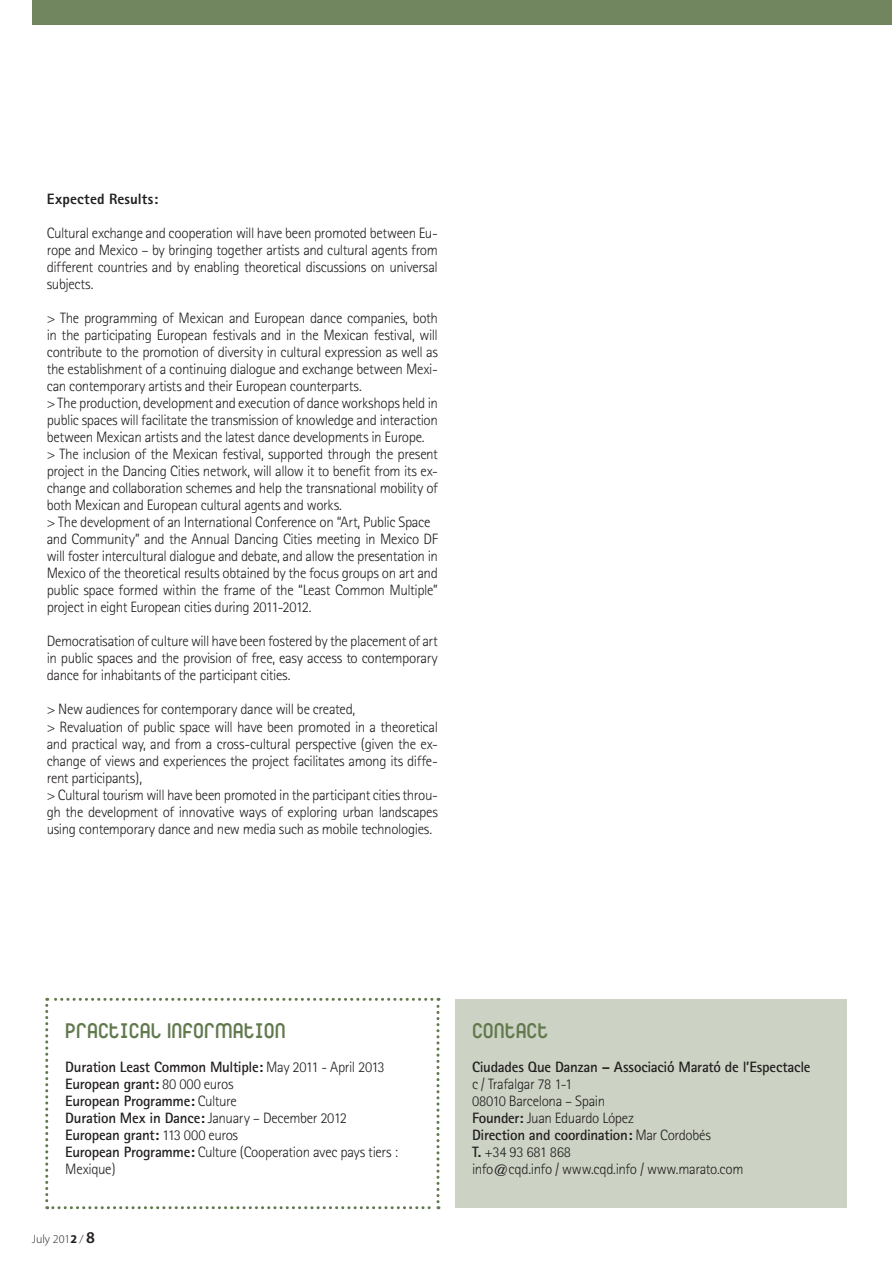
<style>
.page{position:relative;width:893px;height:1263px;background:#fff}
.page>*{position:absolute;margin:0;border:0;box-sizing:border-box;transform-origin:0 0}
.t1{font:700 semi-expanded 21px "Garaje 53 Unicase";color:#61794d}
.t2{font:300 15px/17px "Rotis Sans Serif";letter-spacing:-.025em;color:#231f20}
.t3{font:700 15px/17px "Rotis Sans Serif";letter-spacing:-.02em;color:#231f20}
.t4{font:800 15px "Rotis Sans Serif";letter-spacing:.01em;color:#231f20}
.t5{font:300 12px "Myriad Pro";color:#231f20}
.s1{font-weight:300}
.s2{font-weight:700}
.s3{font-weight:600;font-size:16.5px}
</style>
<div class="page">
<div style="left:33px;top:0;width:859px;height:25px;background:#71865f"></div>
<div style="left:455px;top:999px;width:391px;height:209px;background:#ccd3c4"></div>
<svg style="left:45px;top:998px;width:394px;height:211px"></svg>
<p class="t4" style="left:47px;top:189px;width:113px">Expected Results:</p>
<p class="t2" style="left:47px;top:225px;width:393px;text-align:justify">Cultural exchange and cooperation will have been promoted between Eu&shy;rope and Mexico – by bringing together artists and cultural agents from different countries and by enabling theoretical discussions on universal subjects.</p>
<p class="t2" style="left:47px;top:310px;width:393px">&gt; The programming of Mexican and European dance companies, both in the participating European festivals and in the Mexican festival, will contribute to the promotion of diversity in cultural expression as well as the establishment of a continuing dialogue and exchange between Mexi&shy;can contemporary artists and their European counterparts.<br>&gt; The production, development and execution of dance workshops held in public spaces will facilitate the transmission of knowledge and interaction between Mexican artists and the latest dance developments in Europe.<br>&gt; The inclusion of the Mexican festival, supported through the present project in the Dancing Cities network, will allow it to benefit from its ex&shy;change and collaboration schemes and help the transnational mobility of both Mexican and European cultural agents and works.<br>&gt; The development of an International Conference on “Art, Public Space and Community” and the Annual Dancing Cities meeting in Mexico DF will foster intercultural dialogue and debate, and allow the presentation in Mexico of the theoretical results obtained by the focus groups on art and public space formed within the frame of the “Least Common Multiple” project in eight European cities during 2011-2012.</p>
<p class="t2" style="left:47px;top:633px;width:393px;text-align:justify">Democratisation of culture will have been fostered by the placement of art in public spaces and the provision of free, easy access to contemporary dance for inhabitants of the participant cities.</p>
<p class="t2" style="left:47px;top:701px;width:393px">&gt; New audiences for contemporary dance will be created,<br>&gt; Revaluation of public space will have been promoted in a theoretical and practical way, and from a cross-cultural perspective (given the ex&shy;change of views and experiences the project facilitates among its diffe&shy;rent participants),<br>&gt; Cultural tourism will have been promoted in the participant cities throu&shy;gh the development of innovative ways of exploring urban landscapes using contemporary dance and new media such as mobile technologies.</p>
<h1 class="t1" style="left:65px;top:1017px;width:222px">PRACTICAL INFORMATION</h1>
<p class="t3" style="left:65px;top:1058px;width:334px">Duration Least Common Multiple: <span class="s1">May 2011 - April 2013<br></span>European grant: <span class="s1">80 000 euros<br></span>European Programme: <span class="s1">Culture<br></span>Duration Mex in Dance: <span class="s1">January – December 2012<br></span>European grant: <span class="s1">113 000 euros<br></span>European Programme: <span class="s1">Culture (Cooperation avec pays tiers :<br>Mexique)</span></p>
<p class="t5" style="left:32px;top:1232px;width:65px">July 201<span class="s2">2</span> / <span class="s3">8</span></p>
<h1 class="t1" style="left:472px;top:1017px;width:78px">CONTACT</h1>
<p class="t3" style="left:472px;top:1058px;width:340px">Ciudades Que Danzan – Associació Marató de l’Espectacle</p>
<p class="t2" style="left:472px;top:1075px;width:273px">c / Trafalgar 78 1-1<br>08010 Barcelona – Spain<br><span class="s2">Founder:</span> Juan Eduardo López<br><span class="s2">Direction and coordination:</span> Mar Cordobés<br><span class="s2">T.</span> +34 93 681 868<br>info@cqd.info / www.cqd.info / www.marato.com</p>
</div>
